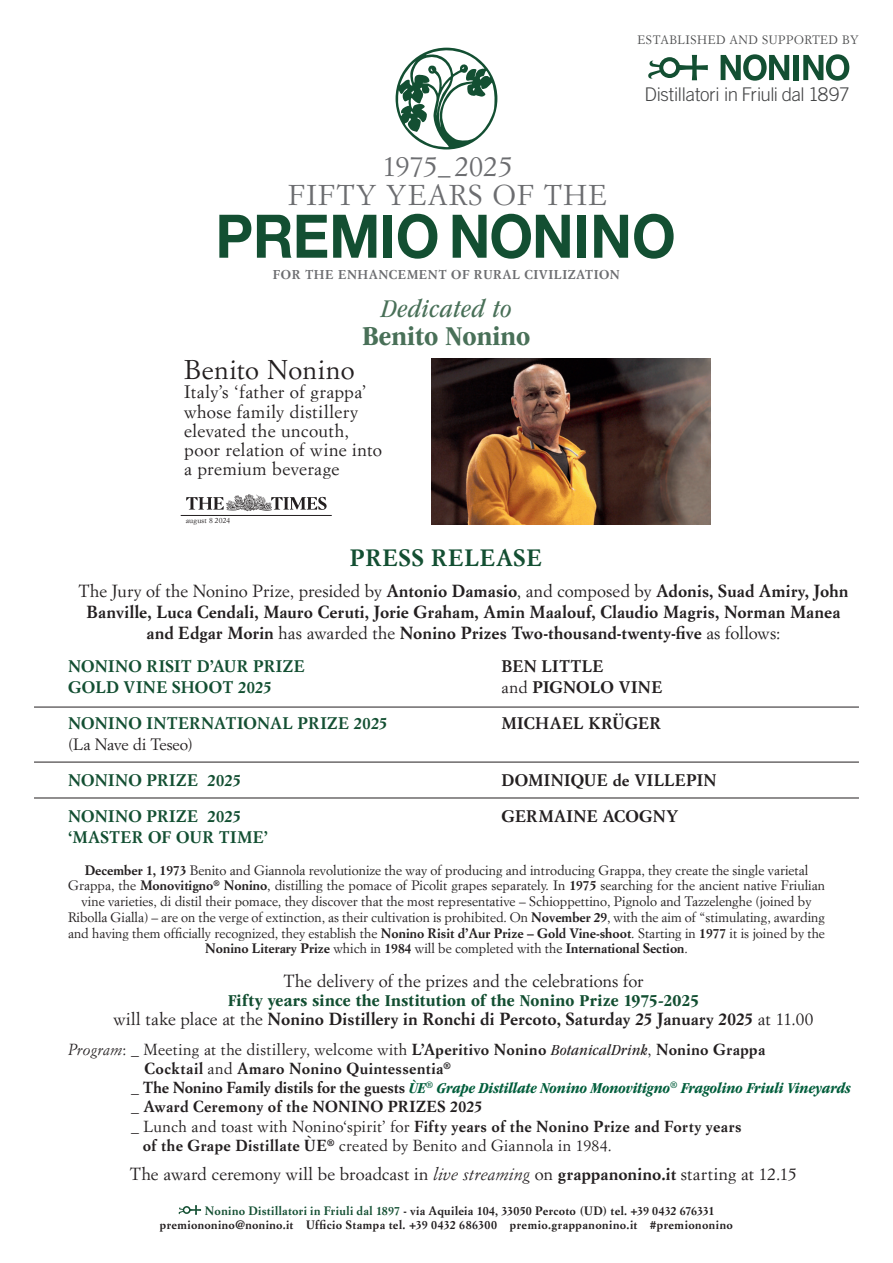
<style>
.page{position:relative;width:893px;height:1263px;background:#fff}
.page>*{position:absolute;margin:0;border:0;box-sizing:border-box;transform-origin:0 0}
.t1{font:28.2px "Simoncini Garamond Std";letter-spacing:.05em;color:#6c6d70}
.t2{font:700 condensed 28.2px "ITC Garamond Std";color:#497058;scale:1.05 1}
.t3{font:28.2px "Simoncini Garamond Std";letter-spacing:.01em;color:#6c6d70}
.t4{font:26.7px "Simoncini Garamond Std";letter-spacing:.02em;color:#231f20}
.Normale{font:italic condensed 26.55px "ITC Garamond Std";letter-spacing:.03em;color:#497058}
.t5{font:700 23.25px "Simoncini Garamond Std";letter-spacing:.03em;color:#134f32}
.t6{font:300 18.9px "Trade Gothic LT Std";letter-spacing:-.02em;color:#454647}
.t7{font:17.7px "Simoncini Garamond Std";letter-spacing:.02em;color:#231f20}
.t8{font:700 17.25px/21px "Simoncini Garamond Std";letter-spacing:.015em;color:#231f20;text-align:center}
.t9{font:17.25px "Simoncini Garamond Std";letter-spacing:.005em;color:#231f20}
.t10{font:700 condensed 17.25px "ITC Garamond Std";letter-spacing:.015em;color:#134f32;scale:1.08 1}
.t11{font:700 16.5px "Simoncini Garamond Std";letter-spacing:.02em;color:#134f32}
.t12{font:700 16.5px "Simoncini Garamond Std";letter-spacing:.02em;color:#231f20}
.t13{font:16.2px "Simoncini Garamond Std";letter-spacing:-.005em;color:#231f20}
.t14{font:700 15.75px/19.2px "Simoncini Garamond Std";letter-spacing:.03em;color:#231f20}
.t15{font:italic 700 condensed 15.75px "ITC Garamond Std";letter-spacing:-.005em;color:#005d3b}
.t16{font:15.75px "Simoncini Garamond Std";letter-spacing:.02em;color:#231f20}
.t17{font:13.5px/15.8px "Simoncini Garamond Std";color:#231f20;text-align:center}
.Normale-2{font:700 12.6px "Simoncini Garamond Std";letter-spacing:.04em;color:#6c6d70}
.t18{font:700 12px "Simoncini Garamond Std";letter-spacing:.03em;color:#231f20}
.t19{font:12px "Simoncini Garamond Std";letter-spacing:.045em;color:#4b4c4d}
.Txt_Storia{font:7.65px "Simoncini Garamond Std";letter-spacing:.015em;color:#231f20}
.s1{font-weight:400}
.s2{font-weight:700}
.s3{font-weight:400;font-style:italic}
.s4{font-family:"ITC Garamond Std";font-weight:400;font-style:italic;font-stretch:condensed}
.s5{font-family:"Simoncini Garamond Std";font-weight:400;font-style:normal;font-stretch:normal;color:#231f20}
.s6{font-family:"Simoncini Garamond Std";font-style:normal;font-stretch:normal;color:#231f20}
.s7{font-style:italic}
.s8{color:#134f32}
</style>
<div class="page">
<svg style="left:396px;top:48px;width:101px;height:101px"></svg>
<svg style="left:219px;top:215px;width:32px;height:43px"></svg>
<svg style="left:257px;top:215px;width:34px;height:43px"></svg>
<svg style="left:297px;top:215px;width:30px;height:43px"></svg>
<svg style="left:333px;top:215px;width:43px;height:43px"></svg>
<div style="left:383px;top:215px;width:9px;height:43px;background:#134f32"></div>
<svg style="left:398px;top:214px;width:39px;height:45px"></svg>
<svg style="left:453px;top:214px;width:117px;height:45px"></svg>
<div style="left:578px;top:215px;width:8px;height:43px;background:#134f32"></div>
<svg style="left:594px;top:215px;width:34px;height:43px"></svg>
<svg style="left:634px;top:214px;width:40px;height:45px"></svg>
<svg style="left:648px;top:55px;width:60px;height:25px"></svg>
<svg style="left:721px;top:54px;width:68px;height:27px"></svg>
<div style="left:794px;top:55px;width:5px;height:25px;background:#134f32"></div>
<svg style="left:803px;top:54px;width:46px;height:27px"></svg>
<svg style="left:178px;top:1205px;width:23px;height:10px"></svg>
<hr style="left:34px;top:707px;width:825px;height:1px;background:#231f20">
<hr style="left:34px;top:762px;width:825px;height:1px;background:#231f20">
<hr style="left:34px;top:798px;width:825px;height:1px;background:#231f20">
<img style="left:431px;top:359px;width:279px;height:166px">
<img style="left:186px;top:494px;width:141px;height:18px">
<hr style="left:181px;top:515px;width:151px;height:1px;background:#231f20">
<p class="t19" style="left:638px;top:32px;width:223px">ESTABLISHED AND SUPPORTED BY</p>
<p class="t3" style="left:382px;top:149px;width:132px">1975_ 2025</p>
<p class="t1" style="left:288px;top:178px;width:320px">FIFTY YEARS OF THE</p>
<p class="Normale-2" style="left:273px;top:267px;width:349px">FOR THE ENHANCEMENT OF RURAL CIVILIZATION</p>
<p class="Normale" style="left:381px;top:294px;width:132px">Dedicated to</p>
<p class="t2" style="left:362px;top:320px;width:162px">Benito Nonino</p>
<p class="t4" style="left:184px;top:353px;width:172px">Benito Nonino</p>
<p class="t7" style="left:184px;top:381px;width:184px">Italy’s ‘father of grappa’</p>
<p class="t7" style="left:184px;top:401px;width:175px">whose family distillery</p>
<p class="t7" style="left:184px;top:420px;width:166px">elevated the uncouth,</p>
<p class="t7" style="left:184px;top:439px;width:199px">poor relation of wine into</p>
<p class="t7" style="left:184px;top:458px;width:157px">a premium beverage</p>
<p class="Txt_Storia" style="left:186px;top:516px;width:46px">august 8 2024</p>
<p class="t5" style="left:350px;top:544px;width:194px">PRESS RELEASE</p>
<p class="t6" style="left:644px;top:83px;width:207px">Distillatori in Friuli dal 1897</p>
<p class="t8" style="left:79px;top:581px;width:771px"><span class="s1">The Jury of the Nonino Prize, presided by</span> Antonio Damasio<span class="s1">, and composed by</span> Adonis, Suad Amiry, John<br>Banville, Luca Cendali, Mauro Ceruti, Jorie Graham, Amin Maalouf, Claudio Magris, Norman Manea</p>
<p class="t8" style="left:147px;top:623px;width:635px">and Edgar Morin <span class="s1">has awarded the</span> Nonino Prizes Two-thousand-twenty-five <span class="s1">as follows:</span></p>
<p class="t11" style="left:68px;top:656px;width:238px">NONINO RISIT D’AUR PRIZE</p>
<p class="t12" style="left:502px;top:656px;width:103px">BEN LITTLE</p>
<p class="t11" style="left:68px;top:677px;width:205px">GOLD VINE SHOOT 2025</p>
<p class="t12" style="left:502px;top:677px;width:162px"><span class="s1">and</span> PIGNOLO VINE</p>
<p class="t11" style="left:68px;top:713px;width:321px">NONINO INTERNATIONAL PRIZE 2025</p>
<p class="t12" style="left:502px;top:713px;width:161px">MICHAEL KRÜGER</p>
<p class="t13" style="left:68px;top:735px;width:126px">(La Nave di Teseo)</p>
<p class="t11" style="left:68px;top:770px;width:174px">NONINO PRIZE 2025</p>
<p class="t12" style="left:502px;top:770px;width:217px">DOMINIQUE de VILLEPIN</p>
<p class="t11" style="left:68px;top:806px;width:174px">NONINO PRIZE 2025</p>
<p class="t12" style="left:502px;top:806px;width:178px">GERMAINE ACOGNY</p>
<p class="t11" style="left:68px;top:827px;width:202px">‘MASTER OF OUR TIME’</p>
<p class="t17" style="left:85px;top:862px;width:725px"><span class="s2">December 1, 1973</span> Benito and Giannola revolutionize the way of producing and introducing Grappa, they create the single varietal</p>
<p class="t17" style="left:68px;top:877px;width:758px">Grappa, the <span class="s2">Monovitigno</span><sup>®</sup> <span class="s2">Nonino</span>, distilling the pomace of Picolit grapes separately. In <span class="s2">1975</span> searching for the ancient native Friulian vine varieties, di distil their pomace, they discover that the most representative – Schioppettino, Pignolo and Tazzelenghe (joined by</p>
<p class="t17" style="left:68px;top:909px;width:758px">Ribolla Gialla) – are on the verge of extinction, as their cultivation is prohibited. On <span class="s2">November 29</span>, with the aim of “stimulating, awarding and having them officially recognized, they establish the <span class="s2">Nonino Risit d’Aur Prize – Gold Vine-shoot</span>. Starting in <span class="s2">1977</span> it is joined by the<br><span class="s2">Nonino Literary Prize</span> which in <span class="s2">1984</span> will be completed with the <span class="s2">International Section</span>.</p>
<p class="t9" style="left:283px;top:970px;width:362px">The delivery of the prizes and the celebrations for</p>
<p class="t10" style="left:228px;top:991px;width:438px">Fifty years since the Institution of the Nonino Prize 1975-2025</p>
<p class="t8" style="left:113px;top:1009px;width:702px"><span class="s1">will take place at the</span> Nonino Distillery in Ronchi di Percoto, Saturday 25 January 2025 <span class="s1">at 11.00</span></p>
<p class="t14" style="left:145px;top:1040px;width:622px;text-indent:-77px"><span class="s3">Program</span><span class="s1">: _ Meeting at the distillery, welcome with</span> L’Aperitivo Nonino <span class="s4">BotanicalDrink</span><span class="s1">,</span> Nonino Grappa<br>Cocktail <span class="s1">and</span> Amaro Nonino Quintessentia<sup>®</sup></p>
<p class="t15" style="left:131px;top:1079px;width:721px"><span class="s5">_</span> <span class="s6">The Nonino Family distils for the guests</span> ÙE<sup>®</sup> Grape Distillate Nonino Monovitigno<sup>®</sup> Fragolino Friuli Vineyards</p>
<p class="t14" style="left:131px;top:1098px;width:353px"><span class="s1">_</span> Award Ceremony of the NONINO PRIZES 2025</p>
<p class="t14" style="left:131px;top:1117px;width:612px"><span class="s1">_ Lunch and toast with Nonino‘spirit’ for</span> Fifty years of the Nonino Prize and Forty years</p>
<p class="t16" style="left:143px;top:1136px;width:470px"><span class="s2">of the Grape Distillate ÙE</span><sup>®</sup> created by Benito and Giannola in 1984.</p>
<p class="t9" style="left:130px;top:1163px;width:669px">The award ceremony will be broadcast in <span class="s7">live streaming</span> on <span class="s2">grappanonino.it</span> starting at 12.15</p>
<p class="t18" style="left:205px;top:1203px;width:511px"><span class="s8">Nonino Distillatori in Friuli dal 1897</span> - via Aquileia 104, 33050 Percoto (UD) tel. +39 0432 676331</p>
<p class="t18" style="left:160px;top:1218px;width:575px">premiononino@nonino.it Ufficio Stampa tel. +39 0432 686300 premio.grappanonino.it #premiononino</p>
</div>
